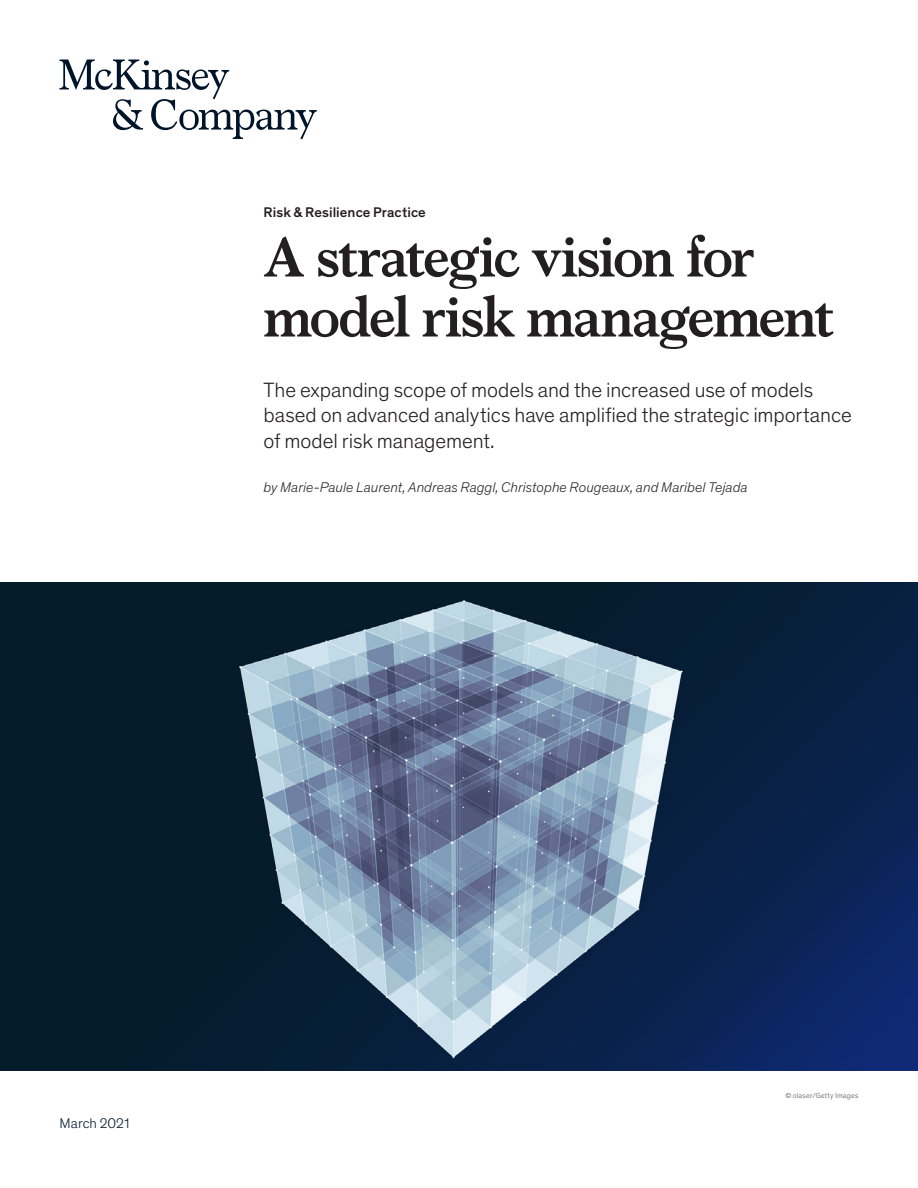
<style>
.page{position:relative;width:918px;height:1188px;background:#fff}
.page>*{position:absolute;margin:0;border:0;box-sizing:border-box;transform-origin:0 0}
.Title_of_article-dee{font:700 57px/60px "Bower";letter-spacing:-.03em;color:#231f20}
.Standfirst-Dek_McKin{font:300 21px/25.5px "Mc Kinsey Sans";letter-spacing:-.005em;color:#231f20}
.Author_byline{font:italic 300 14.25px "Mc Kinsey Sans";letter-spacing:.005em;color:#231f20}
.Eyebrow{font:500 14.25px "Mc Kinsey Sans";letter-spacing:.005em;color:#231f20}
.Cover_date_-_Deep_bl{font:300 14.25px "Mc Kinsey Sans";letter-spacing:.005em;color:#051c2c}
.Art_Photo_credit{font:300 7.5px "Mc Kinsey Sans";letter-spacing:.025em;color:#57585a}
</style>
<div class="page">
<img style="left:0;top:582px;width:918px;height:488px">
<svg style="left:60px;top:60px;width:257px;height:79px"></svg>
<p class="Eyebrow" style="left:264px;top:201px;width:164px">Risk &amp; Resilience Practice</p>
<p class="Title_of_article-dee" style="left:264px;top:223px;width:572px">A strategic vision for model risk management</p>
<p class="Standfirst-Dek_McKin" style="left:264px;top:376px;width:590px">The expanding scope of models and the increased use of models based on advanced analytics have amplified the strategic importance of model risk management.</p>
<p class="Author_byline" style="left:264px;top:478px;width:486px">by Marie-Paule Laurent, Andreas Raggl, Christophe Rougeaux, and Maribel Tejada</p>
<p class="Cover_date_-_Deep_bl" style="left:60px;top:1113px;width:71px">March 2021</p>
<p class="Art_Photo_credit" style="left:785px;top:1090px;width:75px">© olaser/Getty Images</p>
</div>
